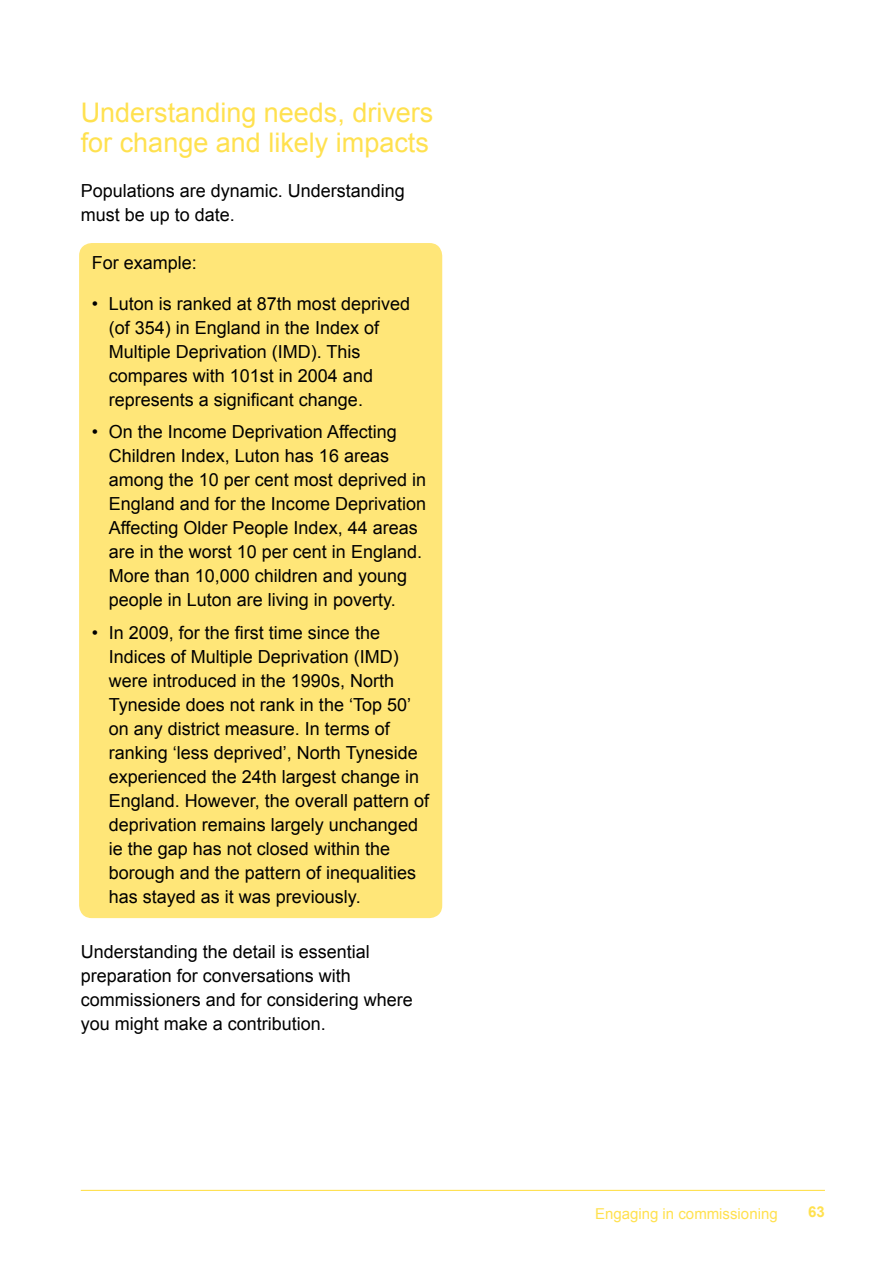
<style>
.page{position:relative;width:893px;height:1263px;background:#fff}
.page>*{position:absolute;margin:0;border:0;box-sizing:border-box;transform-origin:0 0}
.t1{font:27px/30px "Arial";color:#ffe14f}
.t2{font:18px/24px "Arial";color:#000}
.t3{font:15px "Arial";color:#ffe14f}
.t4{font:700 15px "Arial";color:#ffe14f}
</style>
<div class="page">
<hr style="left:81px;top:1190px;width:744px;height:1px;background:#ffe14f">
<div style="left:79px;top:243px;width:363px;height:675px;background:#ffe678;border-radius:13px"></div>
<h1 class="t1" style="left:81px;top:98px;width:354px">Understanding needs, drivers for change and likely impacts</h1>
<p class="t2" style="left:81px;top:179px;width:326px">Populations are dynamic. Understanding must be up to date.</p>
<p class="t2" style="left:92px;top:251px;width:107px">For example:</p>
<p class="t2" style="left:109px;top:292px;width:303px;text-indent:-17px">• Luton is ranked at 87th most deprived (of 354) in England in the Index of Multiple Deprivation (IMD). This compares with 101st in 2004 and represents a significant change.</p>
<p class="t2" style="left:109px;top:420px;width:319px;text-indent:-17px">• On the Income Deprivation Affecting Children Index, Luton has 16 areas among the 10 per cent most deprived in England and for the Income Deprivation Affecting Older People Index, 44 areas are in the worst 10 per cent in England.<br>More than 10,000 children and young people in Luton are living in poverty.</p>
<p class="t2" style="left:109px;top:621px;width:322px;text-indent:-17px">• In 2009, for the first time since the Indices of Multiple Deprivation (IMD) were introduced in the 1990s, North Tyneside does not rank in the ‘Top 50’ on any district measure. In terms of ranking ‘less deprived’, North Tyneside experienced the 24th largest change in England. However, the overall pattern of deprivation remains largely unchanged ie the gap has not closed within the borough and the pattern of inequalities has stayed as it was previously.</p>
<p class="t2" style="left:81px;top:940px;width:334px">Understanding the detail is essential preparation for conversations with commissioners and for considering where you might make a contribution.</p>
<p class="t3" style="left:595px;top:1203px;width:184px">Engaging in commissioning</p>
<p class="t4" style="left:808px;top:1202px;width:18px">63</p>
</div>
